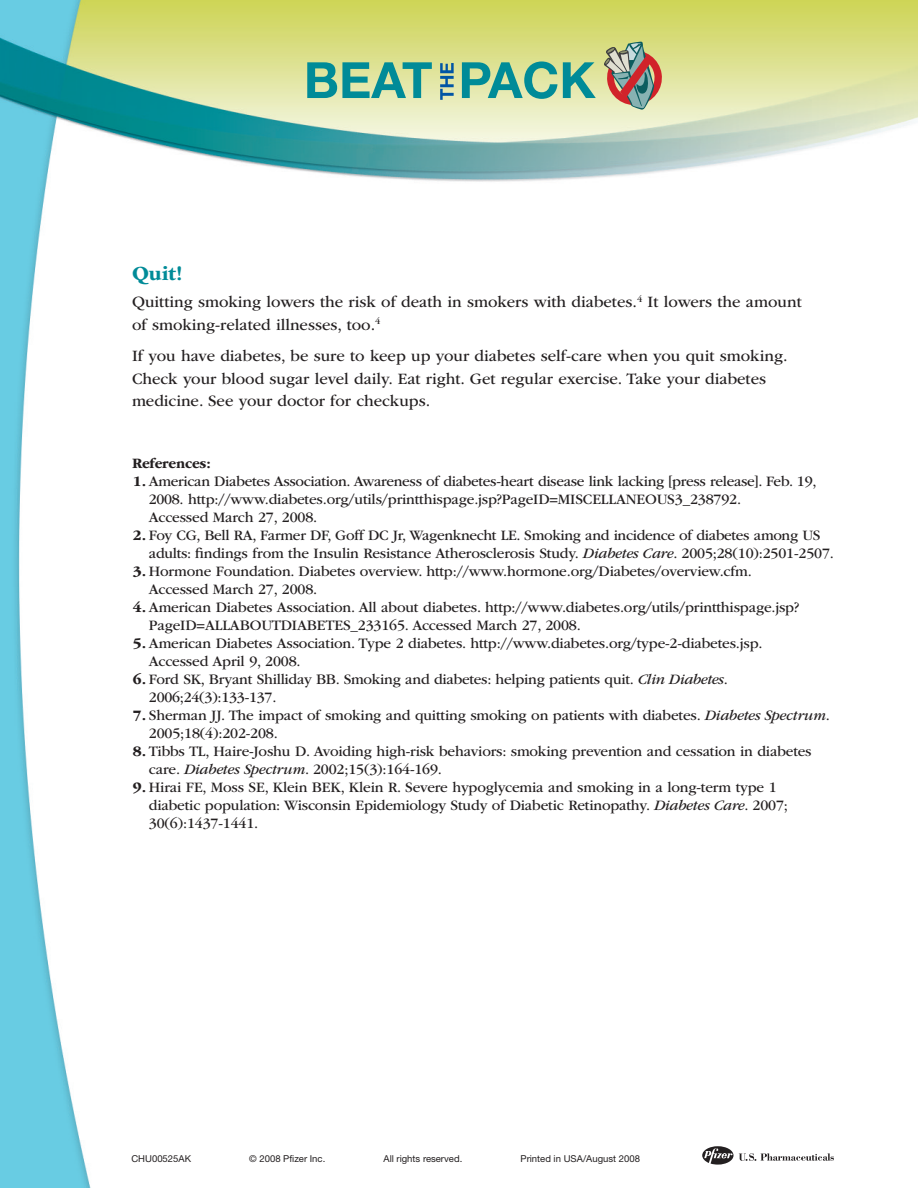
<style>
.page{position:relative;width:918px;height:1188px;background:#fff}
.page>*{position:absolute;margin:0;border:0;box-sizing:border-box;transform-origin:0 0}
.t1{font:700 21px "ITC Garamond Std";color:#008b98}
.t2{font:16.5px/22.5px "ITC Garamond Std";color:#231f20}
.t3{font:15px/18px "ITC Garamond Std";letter-spacing:-.01em;color:#231f20}
.t4{font:700 15px "ITC Garamond Std";letter-spacing:-.01em;color:#231f20}
.t5{font:9.45px "Helvetica Neue LT Std";color:#231f20}
.s1{font-weight:700}
.s2{font-style:italic}
</style>
<div class="page">
<img style="left:0;top:0;width:918px;height:1188px">
<svg style="left:307px;top:62px;width:125px;height:36px"></svg>
<svg style="left:440px;top:63px;width:14px;height:37px"></svg>
<svg style="left:462px;top:61px;width:95px;height:38px"></svg>
<svg style="left:563px;top:62px;width:33px;height:36px"></svg>
<svg style="left:603px;top:42px;width:59px;height:68px"></svg>
<svg style="left:702px;top:1146px;width:132px;height:19px"></svg>
<h1 class="t1" style="left:132px;top:266px;width:52px">Quit!</h1>
<p class="t2" style="left:132px;top:292px;width:671px">Quitting smoking lowers the risk of death in smokers with diabetes.<sup>4</sup> It lowers the amount of smoking-related illnesses, too.<sup>4</sup></p>
<p class="t2" style="left:132px;top:346px;width:657px">If you have diabetes, be sure to keep up your diabetes self-care when you quit smoking.<br>Check your blood sugar level daily. Eat right. Get regular exercise. Take your diabetes medicine. See your doctor for checkups.</p>
<p class="t4" style="left:132px;top:458px;width:80px">References:</p>
<p class="t3" style="left:149px;top:473px;width:669px;text-indent:-16px"><span class="s1">1.</span> American Diabetes Association. Awareness of diabetes-heart disease link lacking [press release]. Feb. 19,<br>2008. http://www.diabetes.org/utils/printthispage.jsp?PageID=MISCELLANEOUS3_238792.<br>Accessed March 27, 2008.</p>
<p class="t3" style="left:149px;top:527px;width:687px;text-indent:-16px"><span class="s1">2.</span> Foy CG, Bell RA, Farmer DF, Goff DC Jr, Wagenknecht LE. Smoking and incidence of diabetes among US adults: findings from the Insulin Resistance Atherosclerosis Study. <span class="s2">Diabetes Care</span>. 2005;28(10):2501-2507.</p>
<p class="t3" style="left:149px;top:563px;width:604px;text-indent:-16px"><span class="s1">3.</span> Hormone Foundation. Diabetes overview. http://www.hormone.org/Diabetes/overview.cfm.<br>Accessed March 27, 2008.</p>
<p class="t3" style="left:149px;top:599px;width:652px;text-indent:-16px"><span class="s1">4.</span> American Diabetes Association. All about diabetes. http://www.diabetes.org/utils/printthispage.jsp?<br>PageID=ALLABOUTDIABETES_233165. Accessed March 27, 2008.</p>
<p class="t3" style="left:149px;top:635px;width:615px;text-indent:-16px"><span class="s1">5.</span> American Diabetes Association. Type 2 diabetes. http://www.diabetes.org/type-2-diabetes.jsp.<br>Accessed April 9, 2008.</p>
<p class="t3" style="left:149px;top:671px;width:581px;text-indent:-16px"><span class="s1">6.</span> Ford SK, Bryant Shilliday BB. Smoking and diabetes: helping patients quit. <span class="s2">Clin Diabetes</span>.<br>2006;24(3):133-137.</p>
<p class="t3" style="left:149px;top:707px;width:683px;text-indent:-16px"><span class="s1">7.</span> Sherman JJ. The impact of smoking and quitting smoking on patients with diabetes. <span class="s2">Diabetes Spectrum</span>.<br>2005;18(4):202-208.</p>
<p class="t3" style="left:149px;top:743px;width:664px;text-indent:-16px"><span class="s1">8.</span> Tibbs TL, Haire-Joshu D. Avoiding high-risk behaviors: smoking prevention and cessation in diabetes care. <span class="s2">Diabetes Spectrum</span>. 2002;15(3):164-169.</p>
<p class="t3" style="left:149px;top:779px;width:641px;text-indent:-16px"><span class="s1">9.</span> Hirai FE, Moss SE, Klein BEK, Klein R. Severe hypoglycemia and smoking in a long-term type 1 diabetic population: Wisconsin Epidemiology Study of Diabetic Retinopathy. <span class="s2">Diabetes Care</span>. 2007;<br>30(6):1437-1441.</p>
<p class="t5" style="left:131px;top:1155px;width:61px">CHU00525AK</p>
<p class="t5" style="left:249px;top:1155px;width:78px">© 2008 Pfizer Inc.</p>
<p class="t5" style="left:384px;top:1155px;width:80px">All rights reserved.</p>
<p class="t5" style="left:521px;top:1155px;width:121px">Printed in USA/August 2008</p>
</div>
